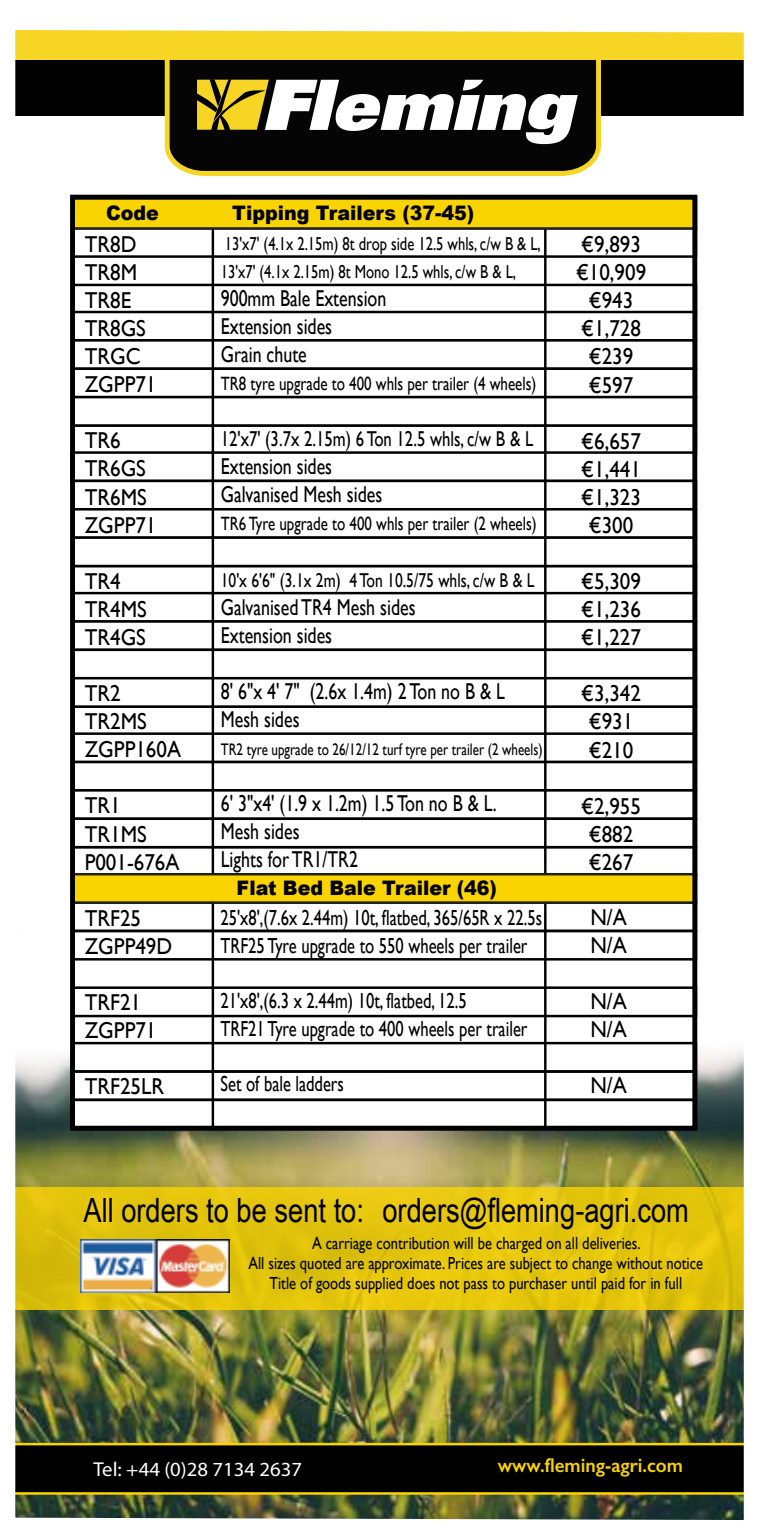
<style>
.page{position:relative;width:759px;height:1531px;background:#fff}
.page>*{position:absolute;margin:0;border:0;box-sizing:border-box;transform-origin:0 0}
.t1{font:33.5px "Arial Narrow";color:#000}
.t2{font:23px/28px "Gill Sans";color:#000;scale:.92 1}
.t3{font:23px/28px "Gill Sans";color:#000;scale:.78 1}
.t4{font:21.75px/27.5px "Gill Sans";color:#000;scale:.76 1}
.t5{font:21.5px "Gill Sans";color:#000;scale:.78 1}
.t6{font:900 20px "Arial";color:#000;scale:.95 1}
.t7{font:20px "Gill Sans";color:#000;scale:.78 1}
.t8{font:20px "Eurostile";color:#fff}
.t9{font:600 20px "Gill Sans";color:#fad400;scale:.95 1}
.t10{font:19.25px "Gill Sans";color:#000;scale:.78 1}
.t11{font:18.75px/28px "Gill Sans";color:#000;scale:.78 1}
.t12{font:17.5px/20px "Gill Sans";color:#000;text-align:center;scale:.83 1}
.t13{font:16.75px "Gill Sans";color:#000;scale:.78 1}
</style>
<div class="page">
<img style="left:15px;top:30px;width:729px;height:1490px">
<div style="left:73px;top:196px;width:622px;height:932px;background:#fff"></div>
<div style="left:71px;top:227px;width:626px;height:31px;border:2px solid #000"></div>
<div style="left:71px;top:284px;width:626px;height:30px;border:2px solid #000"></div>
<div style="left:71px;top:311px;width:626px;height:31px;border:2px solid #000"></div>
<div style="left:71px;top:339px;width:626px;height:31px;border:2px solid #000"></div>
<div style="left:71px;top:367px;width:626px;height:31px;border:2px solid #000"></div>
<div style="left:71px;top:396px;width:626px;height:31px;border:2px solid #000"></div>
<div style="left:70px;top:451px;width:625px;height:31px;border:2px solid #000"></div>
<div style="left:71px;top:480px;width:626px;height:30px;border:2px solid #000"></div>
<div style="left:71px;top:508px;width:626px;height:31px;border:2px solid #000"></div>
<div style="left:71px;top:536px;width:626px;height:31px;border:2px solid #000"></div>
<div style="left:71px;top:592px;width:626px;height:31px;background:#fff;border:2px solid #000"></div>
<div style="left:71px;top:620px;width:626px;height:31px;border:2px solid #000"></div>
<div style="left:71px;top:648px;width:626px;height:31px;border:2px solid #000"></div>
<div style="left:71px;top:677px;width:626px;height:31px;border:2px solid #000"></div>
<div style="left:71px;top:732px;width:626px;height:31px;border:2px solid #000"></div>
<div style="left:71px;top:761px;width:626px;height:30px;border:2px solid #000"></div>
<div style="left:71px;top:789px;width:626px;height:31px;border:2px solid #000"></div>
<div style="left:71px;top:817px;width:626px;height:31px;border:2px solid #000"></div>
<div style="left:71px;top:930px;width:626px;height:30px;border:2px solid #000"></div>
<div style="left:71px;top:986px;width:626px;height:31px;border:2px solid #000"></div>
<div style="left:71px;top:1042px;width:626px;height:31px;border:2px solid #000"></div>
<div style="left:71px;top:1070px;width:626px;height:31px;border:2px solid #000"></div>
<div style="left:71px;top:1098px;width:626px;height:31px;border:2px solid #000"></div>
<hr style="left:211px;top:199px;width:3px;height:929px;background:#000">
<hr style="left:544px;top:197px;width:2px;height:931px;background:#000">
<div style="left:73px;top:197px;width:622px;height:31px;background:#fad400"></div>
<div style="left:71px;top:196px;width:626px;height:34px;border:2px solid #20201f"></div>
<div style="left:73px;top:874px;width:622px;height:28px;background:#fad400"></div>
<div style="left:71px;top:873px;width:626px;height:31px;border:2px solid #20201f"></div>
<div style="left:70px;top:195px;width:627px;height:935px;border:5px solid #000"></div>
<img style="left:80px;top:1239px;width:149px;height:53px">
<p class="t6" style="left:106px;top:198px;width:57px">Code</p>
<p class="t6" style="left:232px;top:198px;width:256px">Tipping Trailers (37-45)</p>
<p class="t2" style="left:85px;top:230px;width:79px">TR8D<br>TR8M<br>TR8E<br>TR8GS<br>TRGC<br>ZGPP71</p>
<p class="t2" style="left:85px;top:426px;width:79px">TR6<br>TR6GS<br>TR6MS<br>ZGPP71</p>
<p class="t2" style="left:85px;top:567px;width:69px">TR4<br>TR4MS<br>TR4GS</p>
<p class="t2" style="left:85px;top:679px;width:106px">TR2<br>TR2MS<br>ZGPP160A</p>
<p class="t2" style="left:85px;top:791px;width:104px">TR1<br>TR1MS<br>P001-676A</p>
<p class="t2" style="left:85px;top:903px;width:97px">TRF25<br>ZGPP49D</p>
<p class="t2" style="left:85px;top:988px;width:79px">TRF21<br>ZGPP71</p>
<p class="t2" style="left:85px;top:1072px;width:88px">TRF25LR</p>
<p class="t11" style="left:221px;top:229px;width:411px">13'x7' (4.1x 2.15m) 8t drop side 12.5 whls, c/w B &amp; L,<br>13'x7' (4.1x 2.15m) 8t Mono 12.5 whls, c/w B &amp; L,</p>
<p class="t3" style="left:221px;top:284px;width:214px">900mm Bale Extension<br>Extension sides<br>Grain chute</p>
<p class="t10" style="left:221px;top:372px;width:406px">TR8 tyre upgrade to 400 whls per trailer (4 wheels)</p>
<p class="t5" style="left:221px;top:426px;width:402px">12'x7' (3.7x 2.15m) 6 Ton 12.5 whls, c/w B &amp; L</p>
<p class="t3" style="left:221px;top:452px;width:208px">Extension sides<br>Galvanised Mesh sides</p>
<p class="t10" style="left:221px;top:513px;width:406px">TR6 Tyre upgrade to 400 whls per trailer (2 wheels)</p>
<p class="t7" style="left:221px;top:568px;width:403px">10'x 6'6" (3.1x 2m) 4 Ton 10.5/75 whls, c/w B &amp; L</p>
<p class="t3" style="left:221px;top:593px;width:251px">Galvanised TR4 Mesh sides<br>Extension sides</p>
<p class="t3" style="left:221px;top:677px;width:366px">8' 6"x 4' 7" (2.6x 1.4m) 2 Ton no B &amp; L<br>Mesh sides</p>
<p class="t13" style="left:221px;top:740px;width:414px">TR2 tyre upgrade to 26/12/12 turf tyre per trailer (2 wheels)</p>
<p class="t3" style="left:221px;top:789px;width:355px">6' 3"x4' (1.9 x 1.2m) 1.5 Ton no B &amp; L.<br>Mesh sides<br>Lights for TR1/TR2</p>
<p class="t6" style="left:236px;top:873px;width:275px">Flat Bed Bale Trailer (46)</p>
<p class="t4" style="left:220px;top:904px;width:424px">25'x8',(7.6x 2.44m) 10t, flatbed, 365/65R x 22.5s<br>TRF25 Tyre upgrade to 550 wheels per trailer</p>
<p class="t4" style="left:220px;top:987px;width:405px">21'x8',(6.3 x 2.44m) 10t, flatbed, 12.5<br>TRF21 Tyre upgrade to 400 wheels per trailer</p>
<p class="t4" style="left:220px;top:1069px;width:164px">Set of bale ladders</p>
<p class="t2" style="left:576px;top:230px;width:78px;text-align:center">€9,893 €10,909 €943 €1,728 €239 €597</p>
<p class="t2" style="left:581px;top:427px;width:66px;text-align:center">€6,657 €1,441 €1,323 €300</p>
<p class="t2" style="left:581px;top:567px;width:66px;text-align:justify">€5,309 €1,236 €1,227</p>
<p class="t2" style="left:581px;top:679px;width:66px;text-align:center">€3,342 €931 €210</p>
<p class="t2" style="left:581px;top:792px;width:66px;text-align:center">€2,955 €882 €267</p>
<p class="t2" style="left:590px;top:903px;width:41px">N/A<br>N/A</p>
<p class="t2" style="left:590px;top:987px;width:41px">N/A<br>N/A</p>
<p class="t2" style="left:590px;top:1071px;width:41px">N/A</p>
<h1 class="t1" style="left:83px;top:1186px;width:606px">All orders to be sent to: orders@fleming-agri.com</h1>
<p class="t12" style="left:248px;top:1233px;width:549px">A carriage contribution will be charged on all deliveries.<br>All sizes quoted are approximate. Prices are subject to change without notice<br>Title of goods supplied does not pass to purchaser until paid for in full</p>
<p class="t8" style="left:93px;top:1456px;width:210px">Tel: +44 (0)28 7134 2637</p>
<p class="t9" style="left:497px;top:1453px;width:196px">www.fleming-agri.com</p>
</div>
